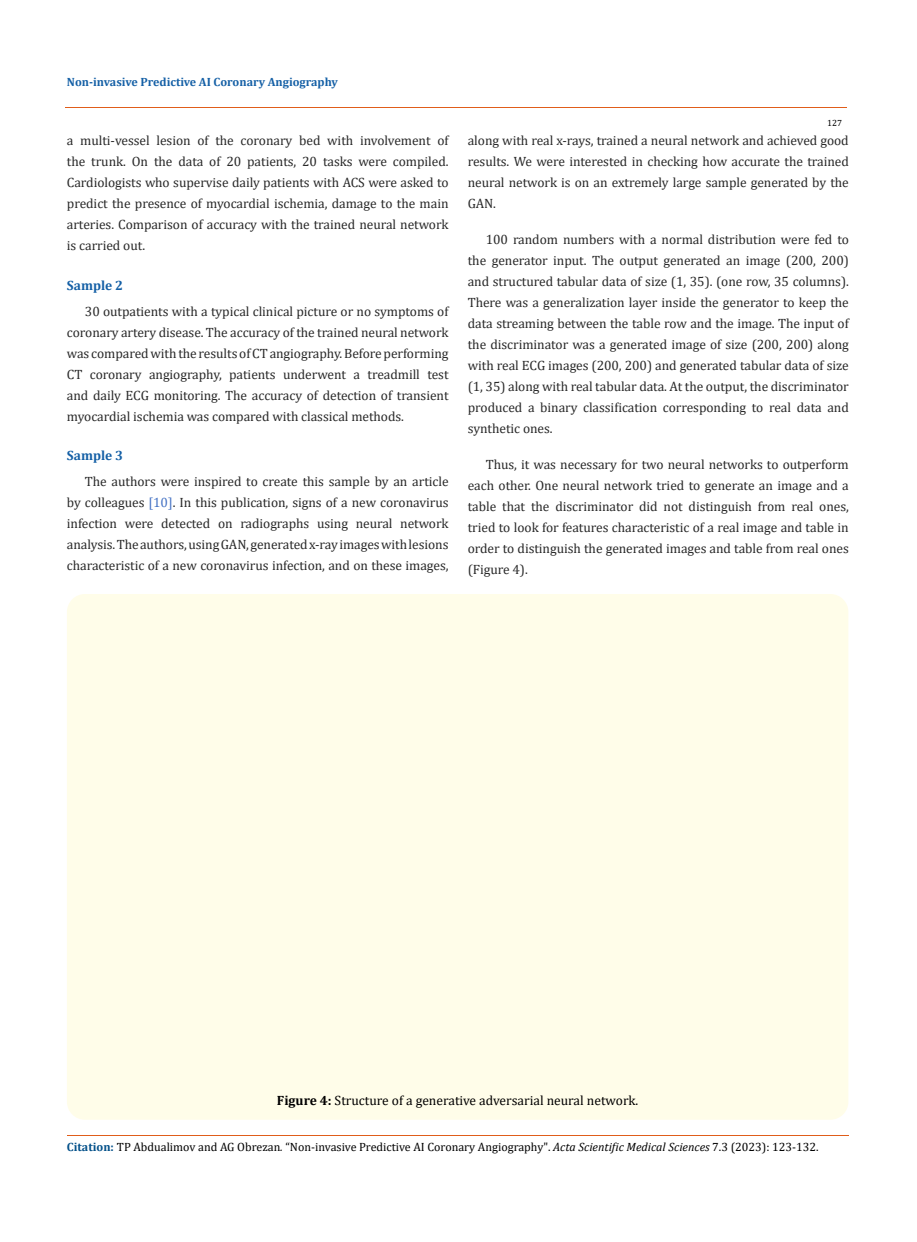
<style>
.page{position:relative;width:917px;height:1242px;background:#fff}
.page>*{position:absolute;margin:0;border:0;box-sizing:border-box;transform-origin:0 0}
.t1{font:13.5px/21px "Cambria";letter-spacing:-.005em;color:#292929;text-align:justify}
.t2{font:13.5px "Cambria";color:#000}
.t3{font:700 13.5px "Cambria";letter-spacing:-.005em;color:#1560a6}
.t4{font:12px "Cambria";color:#000}
.t5{font:700 12px "Cambria";color:#1560a6}
.t6{font:9px "Cambria";color:#000}
.s1{color:#4472c4}
.s2{font-weight:700}
.s3{font-weight:700;color:#035089}
.s4{font-style:italic}
</style>
<div class="page">
<div style="left:67px;top:594px;width:781px;height:526px;background:#fffde9;border-radius:18px"></div>
<hr style="left:65px;top:108px;width:782px;height:1px;background:#e05d1a">
<hr style="left:67px;top:1136px;width:781px;height:1px;background:#e05d1a">
<p class="t5" style="left:67px;top:73px;width:272px">Non-invasive Predictive AI Coronary Angiography</p>
<p class="t1" style="left:67px;top:130px;width:383px">a multi-vessel lesion of the coronary bed with involvement of the trunk. On the data of 20 patients, 20 tasks were compiled.<br>Cardiologists who supervise daily patients with ACS were asked to predict the presence of myocardial ischemia, damage to the main arteries. Comparison of accuracy with the trained neural network is carried out.</p>
<p class="t3" style="left:67px;top:276px;width:58px">Sample 2</p>
<p class="t1" style="left:67px;top:300px;width:383px;text-indent:18px">30 outpatients with a typical clinical picture or no symptoms of coronary artery disease. The accuracy of the trained neural network was compared with the results of CT angiography. Before performing CT coronary angiography, patients underwent a treadmill test and daily ECG monitoring. The accuracy of detection of transient myocardial ischemia was compared with classical methods.</p>
<p class="t3" style="left:67px;top:446px;width:58px">Sample 3</p>
<p class="t1" style="left:67px;top:471px;width:383px;text-indent:18px">The authors were inspired to create this sample by an article by colleagues <span class="s1">[10]</span>. In this publication, signs of a new coronavirus infection were detected on radiographs using neural network analysis. The authors, using GAN, generated x-ray images with lesions characteristic of a new coronavirus infection, and on these images,</p>
<p class="t6" style="left:827px;top:118px;width:16px">127</p>
<p class="t1" style="left:468px;top:130px;width:382px">along with real x-rays, trained a neural network and achieved good results. We were interested in checking how accurate the trained neural network is on an extremely large sample generated by the GAN.</p>
<p class="t1" style="left:468px;top:229px;width:382px;text-indent:18px">100 random numbers with a normal distribution were fed to the generator input. The output generated an image (200, 200) and structured tabular data of size (1, 35). (one row, 35 columns).<br>There was a generalization layer inside the generator to keep the data streaming between the table row and the image. The input of the discriminator was a generated image of size (200, 200) along with real ECG images (200, 200) and generated tabular data of size (1, 35) along with real tabular data. At the output, the discriminator produced a binary classification corresponding to real data and synthetic ones.</p>
<p class="t1" style="left:468px;top:454px;width:382px;text-indent:18px">Thus, it was necessary for two neural networks to outperform each other. One neural network tried to generate an image and a table that the discriminator did not distinguish from real ones, tried to look for features characteristic of a real image and table in order to distinguish the generated images and table from real ones (Figure 4).</p>
<p class="t2" style="left:277px;top:1092px;width:363px"><span class="s2">Figure 4:</span> Structure of a generative adversarial neural network.</p>
<p class="t4" style="left:67px;top:1140px;width:753px"><span class="s3">Citation:</span> TP Abdualimov and AG Obrezan<span class="s4">.</span> “Non-invasive Predictive AI Coronary Angiography". <span class="s4">Acta Scientific Medical Sciences</span> 7.3 (2023): 123-132.</p>
</div>
